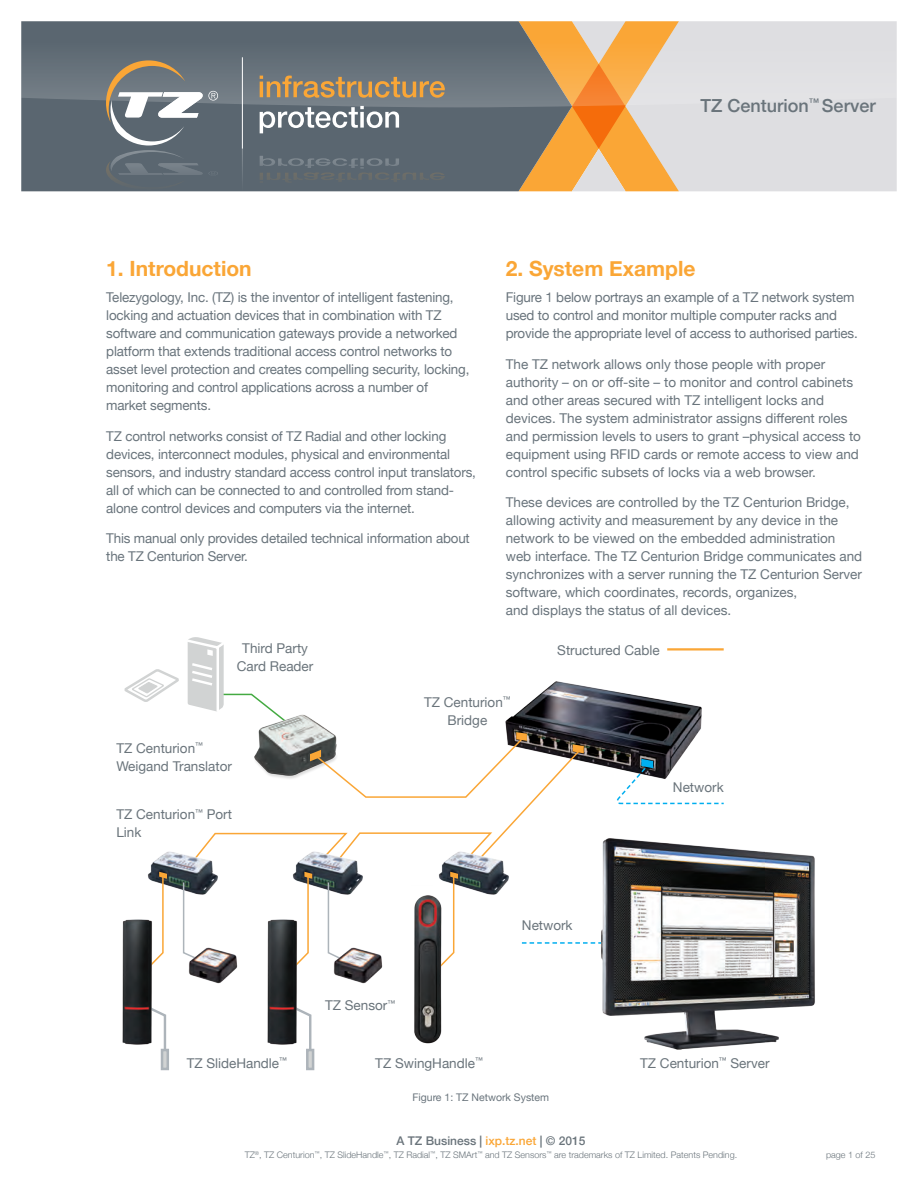
<style>
.page{position:relative;width:918px;height:1188px;background:#fff}
.page>*{position:absolute;margin:0;border:0;box-sizing:border-box;transform-origin:0 0}
.Main_Heading{font:700 21px "Helvetica Neue";color:#faa636}
.t1{font:500 18px "Helvetica Neue";color:#6a747b}
.body_copy{font:13.5px/18px "Helvetica Neue";letter-spacing:-.01em;color:#69747c}
.t2{font:13.5px/18px "Helvetica Neue";color:#6a747b;text-align:center}
.t3{font:500 12px "Helvetica Neue";color:#6a747b}
.diagram_notation{font:10.5px "Helvetica Neue";color:#69747c}
.t4{font:300 9px "Helvetica Neue";color:#6a747b}
.s1{color:#faa636}
</style>
<div class="page">
<div style="left:21px;top:107px;width:498px;height:84px;background:#5a6670"></div>
<div style="left:679px;top:107px;width:218px;height:84px;background:#dedee1"></div>
<svg style="left:21px;top:21px;width:876px;height:86px;background:#90979e"></svg>
<hr style="left:242px;top:57px;width:1px;height:92px;background:#fff">
<svg style="left:260px;top:76px;width:185px;height:22px;background:#a08966"></svg>
<svg style="left:260px;top:106px;width:139px;height:27px"></svg>
<svg style="left:519px;top:21px;width:160px;height:170px;background:#d9a86c"></svg>
<hr style="left:242px;top:149px;width:1px;height:42px;background:#fff">
<svg style="left:106px;top:60px;width:112px;height:130px;background:#797f83"></svg>
<svg style="left:260px;top:156px;width:185px;height:27px;background:#5f6a72"></svg>
<hr style="left:667px;top:648px;width:57px;height:3px;background:#faa636">
<img style="left:505px;top:681px;width:197px;height:88px">
<img style="left:258px;top:714px;width:72px;height:18px">
<svg style="left:616px;top:759px;width:108px;height:46px"></svg>
<img style="left:150px;top:851px;width:68px;height:39px">
<svg style="left:182px;top:881px;width:36px;height:52px"></svg>
<img style="left:183px;top:933px;width:55px;height:51px">
<svg style="left:159px;top:1011px;width:8px;height:44px"></svg>
<svg style="left:161px;top:1049px;width:8px;height:21px"></svg>
<img style="left:122px;top:919px;width:37px;height:126px">
<svg style="left:146px;top:872px;width:21px;height:98px"></svg>
<svg style="left:191px;top:732px;width:393px;height:132px"></svg>
<img style="left:274px;top:831px;width:115px;height:59px">
<img style="left:420px;top:831px;width:114px;height:64px">
<svg style="left:327px;top:881px;width:36px;height:52px"></svg>
<img style="left:327px;top:933px;width:56px;height:51px">
<svg style="left:291px;top:872px;width:21px;height:86px"></svg>
<svg style="left:124px;top:637px;width:164px;height:87px"></svg>
<svg style="left:304px;top:1011px;width:9px;height:38px"></svg>
<svg style="left:306px;top:1049px;width:8px;height:21px"></svg>
<img style="left:267px;top:910px;width:37px;height:135px">
<svg style="left:437px;top:872px;width:21px;height:82px"></svg>
<img style="left:414px;top:885px;width:40px;height:159px">
<svg style="left:522px;top:942px;width:58px;height:2px"></svg>
<img style="left:582px;top:825px;width:233px;height:225px">
<h2 class="t1" style="left:700px;top:91px;width:177px">TZ Centurion<sup>™</sup> Server</h2>
<p class="Main_Heading" style="left:106px;top:252px;width:147px">1. Introduction</p>
<p class="Main_Heading" style="left:506px;top:252px;width:191px">2. System Example</p>
<p class="body_copy" style="left:106px;top:289px;width:365px">Telezygology, Inc. (TZ) is the inventor of intelligent fastening, locking and actuation devices that in combination with TZ software and communication gateways provide a networked platform that extends traditional access control networks to asset level protection and creates compelling security, locking, monitoring and control applications across a number of market segments.</p>
<p class="body_copy" style="left:106px;top:428px;width:371px">TZ control networks consist of TZ Radial and other locking devices, interconnect modules, physical and environmental sensors, and industry standard access control input translators, all of which can be connected to and controlled from stand&shy;alone control devices and computers via the internet.</p>
<p class="body_copy" style="left:106px;top:530px;width:365px">This manual only provides detailed technical information about the TZ Centurion Server.</p>
<p class="t2" style="left:237px;top:640px;width:78px">Third Party<br>Card Reader</p>
<p class="body_copy" style="left:506px;top:289px;width:354px">Figure 1 below portrays an example of a TZ network system used to control and monitor multiple computer racks and provide the appropriate level of access to authorised parties.</p>
<p class="body_copy" style="left:506px;top:356px;width:357px">The TZ network allows only those people with proper authority – on or off-site – to monitor and control cabinets and other areas secured with TZ intelligent locks and devices. The system administrator assigns different roles and permission levels to users to grant –physical access to equipment using RFID cards or remote access to view and control specific subsets of locks via a web browser.</p>
<p class="body_copy" style="left:506px;top:494px;width:358px">These devices are controlled by the TZ Centurion Bridge, allowing activity and measurement by any device in the network to be viewed on the embedded administration web interface. The TZ Centurion Bridge communicates and synchronizes with a server running the TZ Centurion Server software, which coordinates, records, organizes,<br>and displays the status of all devices.</p>
<p class="t2" style="left:557px;top:642px;width:104px">Structured Cable</p>
<p class="t2" style="left:116px;top:740px;width:117px;text-align:left">TZ Centurion<sup>™<br></sup>Weigand Translator</p>
<p class="t2" style="left:116px;top:806px;width:117px;text-align:left">TZ Centurion<sup>™</sup> Port<br>Link</p>
<p class="t2" style="left:187px;top:1055px;width:102px">TZ SlideHandle<sup>™</sup></p>
<p class="t2" style="left:424px;top:694px;width:88px">TZ Centurion<sup>™<br></sup>Bridge</p>
<p class="t2" style="left:325px;top:997px;width:72px">TZ Sensor<sup>™</sup></p>
<p class="t2" style="left:522px;top:917px;width:52px">Network</p>
<p class="t2" style="left:673px;top:779px;width:52px">Network</p>
<p class="t2" style="left:375px;top:1055px;width:109px">TZ SwingHandle<sup>™</sup></p>
<p class="t2" style="left:640px;top:1055px;width:131px">TZ Centurion<sup>™</sup> Server</p>
<p class="diagram_notation" style="left:412px;top:1090px;width:138px">Figure 1: TZ Network System</p>
<p class="t3" style="left:396px;top:1131px;width:191px">A TZ Business | <span class="s1">ixp.tz.net</span> | © 2015</p>
<p class="t4" style="left:245px;top:1148px;width:494px">TZ<sup>®</sup>, TZ Centurion<sup>™</sup>, TZ SlideHandle<sup>™</sup>, TZ Radial<sup>™</sup>, TZ SMArt<sup>™</sup> and TZ Sensors<sup>™</sup> are trademarks of TZ Limited. Patents Pending.</p>
<p class="t4" style="left:826px;top:1148px;width:51px">page 1 of 25</p>
</div>
